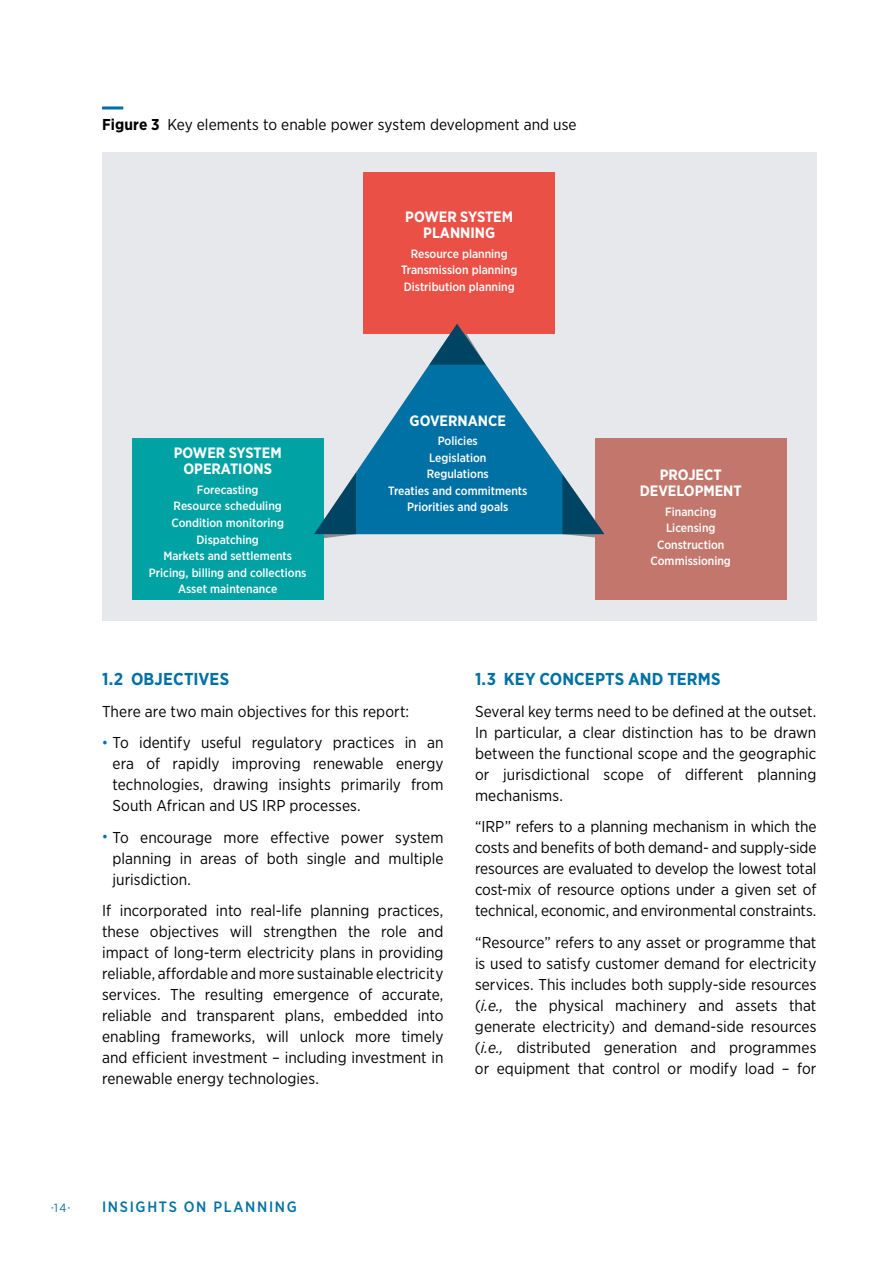
<style>
.page{position:relative;width:893px;height:1263px;background:#fff}
.page>*{position:absolute;margin:0;border:0;box-sizing:border-box;transform-origin:0 0}
.t1{font:700 17.25px "Gotham Narrow";letter-spacing:.005em;color:#0071a5}
.t2{font:15.75px/21px "Gotham Narrow";color:#000;text-align:justify}
.t3{font:700 15px/16.5px "Gotham Narrow";color:#fff;text-align:center}
.t4{font:500 15px "Gotham Narrow";letter-spacing:.11em;color:#0071a5}
.t5{font:500 12px/16.5px "Gotham Narrow";color:#fff;text-align:center}
.t6{font:6px "Gotham Narrow";color:#0071a5}
.s1{font-weight:700}
.s2{font-weight:700;font-size:12.6px;color:#0071a5}
.s3{font-style:italic}
.s4{font-size:12px}
</style>
<div class="page">
<hr style="left:102px;top:106px;width:21px;height:3px;background:#0071a5">
<div style="left:102px;top:152px;width:714px;height:469px;background:#e6e8eb"></div>
<svg style="left:323px;top:438px;width:285px;height:101px"></svg>
<div style="left:132px;top:439px;width:191px;height:161px;background:#00a2a3"></div>
<div style="left:595px;top:439px;width:191px;height:161px;background:#c3776c"></div>
<div style="left:364px;top:172px;width:191px;height:161px;background:#ea5046"></div>
<svg style="left:314px;top:324px;width:290px;height:210px;fill:#0071a5"></svg>
<svg style="left:562px;top:474px;width:42px;height:60px"></svg>
<svg style="left:314px;top:472px;width:42px;height:62px"></svg>
<svg style="left:429px;top:324px;width:57px;height:41px"></svg>
<p class="t2" style="left:102px;top:114px;width:476px"><span class="s1">Figure 3</span> Key elements to enable power system development and use</p>
<p class="t3" style="left:174px;top:444px;width:109px">POWER SYSTEM<br>OPERATIONS</p>
<p class="t5" style="left:149px;top:481px;width:159px">Forecasting<br>Resource scheduling<br>Condition monitoring<br>Dispatching<br>Markets and settlements<br>Pricing, billing and collections<br>Asset maintenance</p>
<p class="t3" style="left:405px;top:208px;width:109px">POWER SYSTEM<br>PLANNING</p>
<p class="t5" style="left:401px;top:245px;width:118px">Resource planning<br>Transmission planning<br>Distribution planning</p>
<p class="t3" style="left:410px;top:412px;width:98px">GOVERNANCE</p>
<p class="t5" style="left:388px;top:433px;width:141px">Policies<br>Legislation<br>Regulations<br>Treaties and commitments<br>Priorities and goals</p>
<p class="t3" style="left:640px;top:466px;width:104px">PROJECT<br>DEVELOPMENT</p>
<p class="t5" style="left:651px;top:503px;width:82px">Financing<br>Licensing<br>Construction<br>Commissioning</p>
<p class="t1" style="left:102px;top:668px;width:129px">1.2 OBJECTIVES</p>
<p class="t2" style="left:102px;top:700px;width:309px">There are two main objectives for this report:</p>
<p class="t2" style="left:113px;top:732px;width:332px;text-indent:-10px"><span class="s2">•</span> To identify useful regulatory practices in an era of rapidly improving renewable energy technologies, drawing insights primarily from South African and US IRP processes.</p>
<p class="t2" style="left:113px;top:826px;width:332px;text-indent:-10px"><span class="s2">•</span> To encourage more effective power system planning in areas of both single and multiple jurisdiction.</p>
<p class="t2" style="left:102px;top:900px;width:343px">If incorporated into real-life planning practices, these objectives will strengthen the role and impact of long-term electricity plans in providing reliable, affordable and more sustainable electricity services. The resulting emergence of accurate, reliable and transparent plans, embedded into enabling frameworks, will unlock more timely and efficient investment – including investment in renewable energy technologies.</p>
<p class="t1" style="left:475px;top:668px;width:247px">1.3 KEY CONCEPTS AND TERMS</p>
<p class="t2" style="left:475px;top:700px;width:343px">Several key terms need to be defined at the outset.<br>In particular, a clear distinction has to be drawn between the functional scope and the geographic or jurisdictional scope of different planning mechanisms.</p>
<p class="t2" style="left:475px;top:816px;width:343px">“IRP” refers to a planning mechanism in which the costs and benefits of both demand- and supply-side resources are evaluated to develop the lowest total cost-mix of resource options under a given set of technical, economic, and environmental constraints.</p>
<p class="t2" style="left:475px;top:931px;width:343px">“Resource” refers to any asset or programme that is used to satisfy customer demand for electricity services. This includes both supply-side resources (<span class="s3">i.e.,</span> the physical machinery and assets that generate electricity) and demand-side resources (<span class="s3">i.e.,</span> distributed generation and programmes or equipment that control or modify load – for</p>
<p class="t6" style="left:51px;top:1204px;width:21px">•<span class="s4">14</span> •</p>
<p class="t4" style="left:102px;top:1197px;width:196px">INSIGHTS ON PLANNING</p>
</div>
